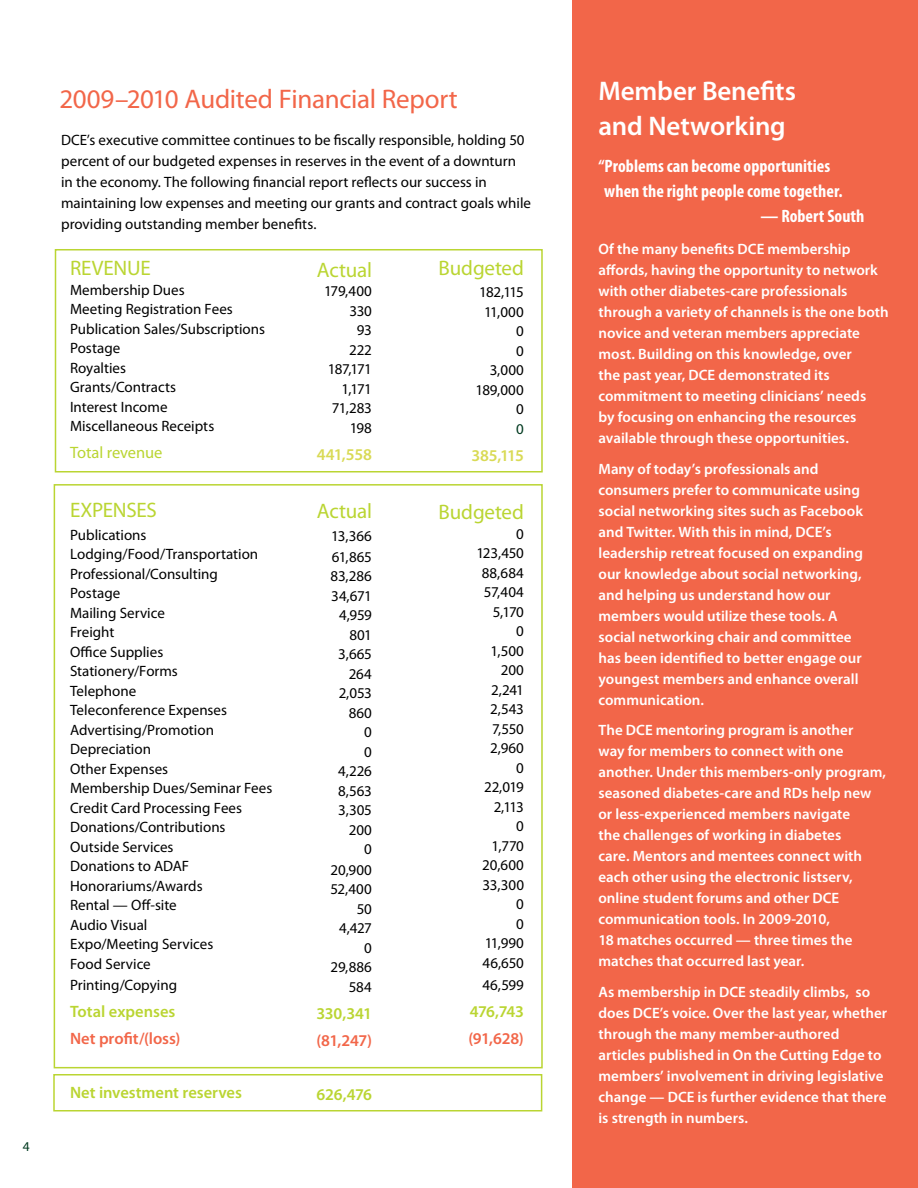
<style>
.page{position:relative;width:918px;height:1188px;background:#fff}
.page>*{position:absolute;margin:0;border:0;box-sizing:border-box;transform-origin:0 0}
.t1{font:27px "Myriad Pro";letter-spacing:-.01em;color:#f26649}
.t2{font:600 27px/34.5px "Myriad Pro";letter-spacing:-.005em;color:#fff}
.t3{font:21px "Myriad Pro";letter-spacing:-.01em;color:#bad532}
.t4{font:700 condensed 18px/24.8px "Myriad Pro";color:#fff}
.t5{font:600 16.5px "Myriad Pro";letter-spacing:-.005em;color:#bad532}
.t6{font:600 16.5px "Myriad Pro";letter-spacing:-.005em;color:#f26649}
.t7{font:600 16.5px "Myriad Pro";letter-spacing:-.015em;color:#d9da55}
.t8{font:16.5px "Myriad Pro";letter-spacing:-.005em;color:#bad532}
.t9{font:600 15px/21px "Myriad Pro";color:#fff}
.t10{font:15px/19.5px "Myriad Pro";color:#000}
.t11{font:15px/19.5px "Myriad Pro";letter-spacing:-.02em;color:#000;text-align:right}
.t12{font:15px "Myriad Pro";color:#00391f}
.t13{font:13.5px "Myriad Pro";color:#00391f}
</style>
<div class="page">
<div style="left:573px;top:0;width:345px;height:1188px;background:#f26649"></div>
<div style="left:54px;top:484px;width:489px;height:584px;border:2px solid #bad532"></div>
<div style="left:55px;top:249px;width:488px;height:223px;border:2px solid #bad532"></div>
<div style="left:53px;top:1074px;width:489px;height:38px;border:2px solid #bad532"></div>
<p class="t13" style="left:23px;top:1138px;width:8px">4</p>
<h1 class="t1" style="left:60px;top:82px;width:400px">2009–2010 Audited Financial Report</h1>
<p class="t10" style="left:61px;top:130px;width:471px;line-height:21px">DCE’s executive committee continues to be fiscally responsible, holding 50 percent of our budgeted expenses in reserves in the event of a downturn in the economy. The following financial report reflects our success in maintaining low expenses and meeting our grants and contract goals while providing outstanding member benefits.</p>
<h2 class="t3" style="left:70px;top:255px;width:82px">REVENUE</h2>
<p class="t10" style="left:70px;top:280px;width:196px">Membership Dues<br>Meeting Registration Fees<br>Publication Sales/Subscriptions<br>Postage<br>Royalties<br>Grants/Contracts<br>Interest Income<br>Miscellaneous Receipts</p>
<p class="t8" style="left:70px;top:443px;width:94px">Total revenue</p>
<h2 class="t3" style="left:70px;top:497px;width:88px">EXPENSES</h2>
<p class="t10" style="left:70px;top:525px;width:204px">Publications<br>Lodging/Food/Transportation<br>Professional/Consulting<br>Postage<br>Mailing Service<br>Freight<br>Office Supplies<br>Stationery/Forms<br>Telephone<br>Teleconference Expenses<br>Advertising/Promotion<br>Depreciation<br>Other Expenses<br>Membership Dues/Seminar Fees<br>Credit Card Processing Fees<br>Donations/Contributions<br>Outside Services<br>Donations to ADAF<br>Honorariums/Awards<br>Rental — Off-site<br>Audio Visual<br>Expo/Meeting Services<br>Food Service</p>
<p class="t10" style="left:70px;top:975px;width:109px">Printing/Copying</p>
<p class="t5" style="left:70px;top:1001px;width:107px">Total expenses</p>
<p class="t6" style="left:70px;top:1028px;width:112px">Net profit/(loss)</p>
<p class="t5" style="left:70px;top:1082px;width:173px">Net investment reserves</p>
<h2 class="t3" style="left:317px;top:257px;width:57px">Actual</h2>
<p class="t11" style="left:324px;top:281px;width:49px">179,400<br>330<br>93<br>222<br>187,171<br>1,171<br>71,283<br>198</p>
<p class="t7" style="left:317px;top:444px;width:57px">441,558</p>
<h2 class="t3" style="left:317px;top:498px;width:57px">Actual</h2>
<p class="t10" style="left:331px;top:525px;width:42px;line-height:21px">13,366<br>61,865</p>
<p class="t10" style="left:330px;top:566px;width:43px;text-align:right">83,286<br>34,671<br>4,959<br>801<br>3,665<br>264<br>2,053<br>860<br>0<br>0<br>4,226<br>8,563<br>3,305<br>200<br>0<br>20,900<br>52,400<br>50<br>4,427<br>0<br>29,886<br>584</p>
<p class="t5" style="left:317px;top:1003px;width:57px">330,341</p>
<p class="t6" style="left:317px;top:1030px;width:57px">(81,247)</p>
<p class="t5" style="left:317px;top:1084px;width:57px">626,476</p>
<h2 class="t3" style="left:439px;top:255px;width:87px">Budgeted</h2>
<p class="t10" style="left:475px;top:282px;width:50px;text-align:right">182,115<br>11,000<br>0<br>0<br>3,000<br>189,000<br>0</p>
<p class="t12" style="left:516px;top:419px;width:9px">0</p>
<p class="t7" style="left:471px;top:444px;width:54px">385,115</p>
<h2 class="t3" style="left:439px;top:499px;width:87px">Budgeted</h2>
<p class="t10" style="left:476px;top:524px;width:49px;text-align:right">0<br>123,450<br>88,684<br>57,404<br>5,170<br>0<br>1,500<br>200<br>2,241<br>2,543<br>7,550<br>2,960<br>0<br>22,019<br>2,113<br>0<br>1,770<br>20,600<br>33,300<br>0<br>0<br>11,990<br>46,650</p>
<p class="t10" style="left:482px;top:975px;width:43px">46,599</p>
<p class="t5" style="left:470px;top:1001px;width:56px">476,743</p>
<p class="t6" style="left:469px;top:1028px;width:57px">(91,628)</p>
<h1 class="t2" style="left:598px;top:73px;width:199px">Member Benefits and Networking</h1>
<p class="t4" style="left:604px;top:154px;width:240px;text-indent:-6px">“Problems can become opportunities when the right people come together.</p>
<p class="t4" style="left:760px;top:203px;width:106px">— Robert South</p>
<p class="t9" style="left:598px;top:238px;width:292px">Of the many benefits DCE membership affords, having the opportunity to network with other diabetes-care professionals through a variety of channels is the one both novice and veteran members appreciate most. Building on this knowledge, over<br>the past year, DCE demonstrated its commitment to meeting clinicians’ needs<br>by focusing on enhancing the resources available through these opportunities.</p>
<p class="t9" style="left:598px;top:458px;width:266px">Many of today’s professionals and consumers prefer to communicate using social networking sites such as Facebook and Twitter. With this in mind, DCE’s leadership retreat focused on expanding our knowledge about social networking, and helping us understand how our members would utilize these tools. A social networking chair and committee has been identified to better engage our youngest members and enhance overall communication.</p>
<p class="t9" style="left:598px;top:720px;width:289px">The DCE mentoring program is another<br>way for members to connect with one another. Under this members-only program, seasoned diabetes-care and RDs help new or less-experienced members navigate<br>the challenges of working in diabetes<br>care. Mentors and mentees connect with each other using the electronic listserv, online student forums and other DCE communication tools. In 2009-2010,<br>18 matches occurred — three times the matches that occurred last year.</p>
<p class="t9" style="left:598px;top:981px;width:290px">As membership in DCE steadily climbs, so does DCE’s voice. Over the last year, whether through the many member-authored articles published in On the Cutting Edge to members’ involvement in driving legislative change — DCE is further evidence that there is strength in numbers.</p>
</div>
